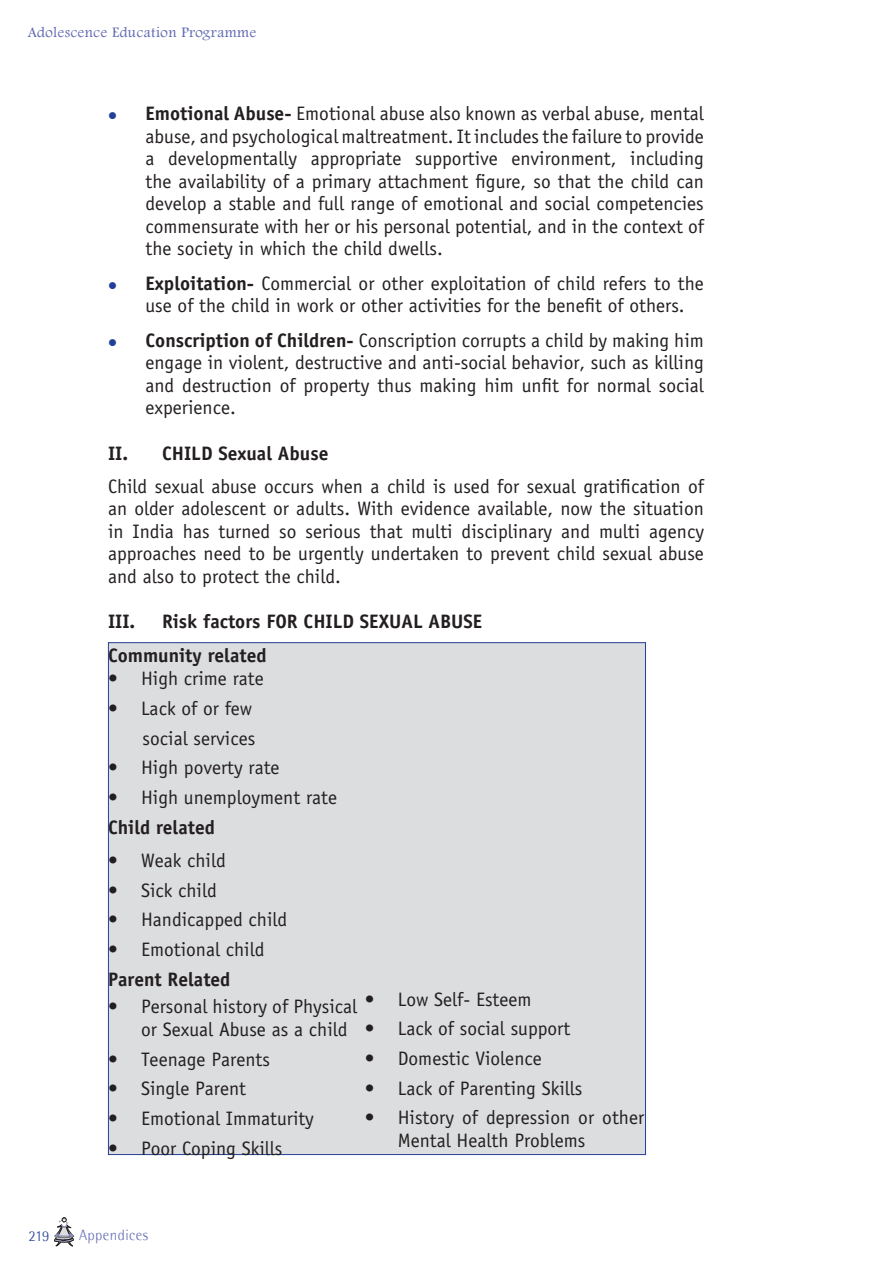
<style>
.page{position:relative;width:893px;height:1263px;background:#fff}
.page>*{position:absolute;margin:0;border:0;box-sizing:border-box;transform-origin:0 0}
.body_text{font:19.5px/22.5px "Officina Sans";color:#231f20;text-align:justify}
.indent2{font:19.5px/22.5px "Officina Sans";color:#231f20}
.body_text-2{font:700 19.5px "Officina Sans";color:#231f20}
.indent2-2{font:700 19.5px "Officina Sans";color:#231f20}
.t1{font:15px "Footlight MT Light";letter-spacing:.03em;color:#5f68b0}
.t2{font:300 15px "Rotis Semi Sans";letter-spacing:.03em;color:#5f68b0}
.t3{font:300 15px "Rotis Semi Sans";color:#223f99}
.s1{color:#223f99}
.s2{font-weight:700}
</style>
<div class="page">
<svg style="left:54px;top:1217px;width:20px;height:29px"></svg>
<div style="left:108px;top:642px;width:538px;height:513px;background:#dcdddf;border:1px solid #223f99"></div>
<p class="t1" style="left:28px;top:24px;width:230px">Adolescence Education Programme</p>
<p class="t3" style="left:28px;top:1227px;width:23px">219</p>
<p class="body_text" style="left:146px;top:102px;width:560px;text-indent:-38px"><span class="s1">●</span> <span class="s2">Emotional Abuse-</span> Emotional abuse also known as verbal abuse, mental abuse, and psychological maltreatment. It includes the failure to provide a developmentally appropriate supportive environment, including the availability of a primary attachment figure, so that the child can develop a stable and full range of emotional and social competencies commensurate with her or his personal potential, and in the context of the society in which the child dwells.</p>
<p class="body_text" style="left:146px;top:272px;width:560px;text-indent:-38px"><span class="s1">●</span> <span class="s2">Exploitation-</span> Commercial or other exploitation of child refers to the use of the child in work or other activities for the benefit of others.</p>
<p class="body_text" style="left:146px;top:329px;width:560px;text-indent:-38px"><span class="s1">●</span> <span class="s2">Conscription of Children-</span> Conscription corrupts a child by making him engage in violent, destructive and anti-social behavior, such as killing and destruction of property thus making him unfit for normal social experience.</p>
<p class="body_text-2" style="left:108px;top:441px;width:222px">II. CHILD Sexual Abuse</p>
<p class="body_text" style="left:108px;top:475px;width:597px">Child sexual abuse occurs when a child is used for sexual gratification of an older adolescent or adults. With evidence available, now the situation in India has turned so serious that multi disciplinary and multi agency approaches need to be urgently undertaken to prevent child sexual abuse and also to protect the child.</p>
<p class="body_text-2" style="left:108px;top:609px;width:29px">III.</p>
<p class="body_text-2" style="left:162px;top:609px;width:322px">Risk factors FOR CHILD SEXUAL ABUSE</p>
<p class="indent2-2" style="left:108px;top:643px;width:160px">Community related</p>
<p class="indent2" style="left:108px;top:667px;width:157px">• High crime rate</p>
<p class="indent2" style="left:108px;top:697px;width:146px">• Lack of or few</p>
<p class="indent2" style="left:143px;top:727px;width:114px">social services</p>
<p class="indent2" style="left:108px;top:756px;width:173px">• High poverty rate</p>
<p class="indent2" style="left:108px;top:786px;width:231px">• High unemployment rate</p>
<p class="indent2-2" style="left:108px;top:815px;width:108px">Child related</p>
<p class="indent2" style="left:108px;top:849px;width:119px">• Weak child</p>
<p class="indent2" style="left:108px;top:879px;width:110px">• Sick child</p>
<p class="indent2" style="left:108px;top:908px;width:181px">• Handicapped child</p>
<p class="indent2" style="left:108px;top:938px;width:158px">• Emotional child</p>
<p class="indent2-2" style="left:108px;top:967px;width:124px">Parent Related</p>
<p class="indent2" style="left:141px;top:995px;width:218px;text-indent:-33px">• Personal history of Physical or Sexual Abuse as a child</p>
<p class="indent2" style="left:108px;top:1048px;width:163px">• Teenage Parents</p>
<p class="indent2" style="left:108px;top:1077px;width:140px">• Single Parent</p>
<p class="indent2" style="left:108px;top:1107px;width:207px">• Emotional Immaturity</p>
<p class="indent2" style="left:108px;top:1137px;width:176px">• Poor Coping Skills</p>
<p class="indent2" style="left:365px;top:988px;width:168px">• Low Self- Esteem</p>
<p class="indent2" style="left:365px;top:1017px;width:207px">• Lack of social support</p>
<p class="indent2" style="left:365px;top:1047px;width:179px">• Domestic Violence</p>
<p class="indent2" style="left:365px;top:1077px;width:219px">• Lack of Parenting Skills</p>
<p class="indent2" style="left:398px;top:1106px;width:248px;text-indent:-33px">• History of depression or other<br>Mental Health Problems</p>
<p class="t2" style="left:79px;top:1226px;width:70px">Appendices</p>
</div>
